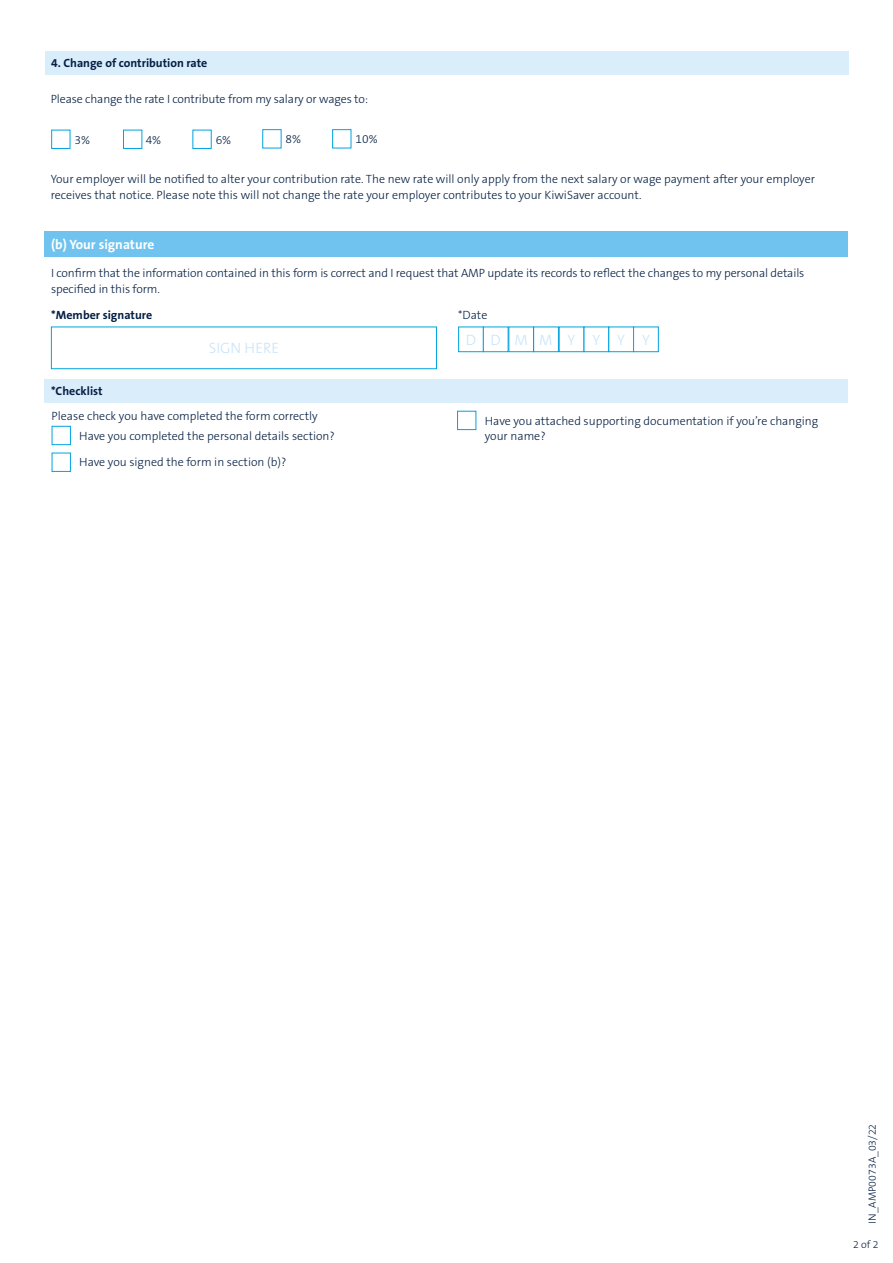
<style>
.page{position:relative;width:893px;height:1263px;background:#fff}
.page>*{position:absolute;margin:0;border:0;box-sizing:border-box;transform-origin:0 0}
.t1{font:300 15px "The Sans B3";color:#c7e4f9}
.t2{font:300 15px "The Sans B3";letter-spacing:1.065em;color:#c7e4f9}
.t3{font:700 13.5px "The Sans B7";color:#fff}
.t4{font:300 12px/15.8px "The Sans B3";color:#051f43}
.t5{font:700 12px "The Sans B7";color:#051f43}
.t6{font:300 10.5px "The Sans B3";color:#051f43}
</style>
<div class="page">
<div style="left:45px;top:231px;width:803px;height:26px;background:#70c3ee"></div>
<div style="left:51px;top:327px;width:386px;height:42px;border:1px solid #00a3e2"></div>
<div style="left:458px;top:327px;width:26px;height:25px;border:1px solid #00a3e2"></div>
<div style="left:483px;top:327px;width:25px;height:25px;border:1px solid #00a3e2"></div>
<div style="left:508px;top:327px;width:26px;height:25px;border:1px solid #00a3e2"></div>
<div style="left:533px;top:327px;width:26px;height:25px;border:1px solid #00a3e2"></div>
<div style="left:559px;top:327px;width:25px;height:25px;border:1px solid #00a3e2"></div>
<div style="left:584px;top:327px;width:25px;height:25px;border:1px solid #00a3e2"></div>
<div style="left:608px;top:327px;width:26px;height:25px;border:1px solid #00a3e2"></div>
<div style="left:633px;top:327px;width:26px;height:25px;border:1px solid #00a3e2"></div>
<div style="left:52px;top:426px;width:19px;height:19px;background:#fff;border:1px solid #00a3e2"></div>
<div style="left:52px;top:453px;width:19px;height:19px;background:#fff;border:1px solid #00a3e2"></div>
<div style="left:457px;top:411px;width:19px;height:19px;background:#fff;border:1px solid #00a3e2"></div>
<div style="left:45px;top:379px;width:803px;height:23px;background:#daedfb"></div>
<div style="left:45px;top:51px;width:803px;height:23px;background:#daedfb"></div>
<div style="left:51px;top:130px;width:19px;height:19px;background:#fff;border:1px solid #00a3e2"></div>
<div style="left:123px;top:130px;width:19px;height:19px;background:#fff;border:1px solid #00a3e2"></div>
<div style="left:262px;top:129px;width:19px;height:19px;background:#fff;border:1px solid #00a3e2"></div>
<div style="left:332px;top:129px;width:19px;height:19px;background:#fff;border:1px solid #00a3e2"></div>
<p class="t5" style="left:51px;top:57px;width:158px">4. Change of contribution rate</p>
<p class="t4" style="left:51px;top:92px;width:319px">Please change the rate I contribute from my salary or wages to:</p>
<p class="t4" style="left:75px;top:132px;width:17px">3%</p>
<p class="t4" style="left:146px;top:132px;width:17px">4%</p>
<p class="t4" style="left:216px;top:132px;width:17px">6%</p>
<p class="t4" style="left:286px;top:132px;width:17px">8%</p>
<p class="t4" style="left:355px;top:132px;width:24px">10%</p>
<p class="t4" style="left:51px;top:172px;width:766px">Your employer will be notified to alter your contribution rate. The new rate will only apply from the next salary or wage payment after your employer receives that notice. Please note this will not change the rate your employer contributes to your KiwiSaver account.</p>
<p class="t3" style="left:51px;top:237px;width:105px">(b) Your signature</p>
<p class="t4" style="left:51px;top:266px;width:755px">I confirm that the information contained in this form is correct and I request that AMP update its records to reflect the changes to my personal details specified in this form.</p>
<p class="t5" style="left:51px;top:309px;width:102px">*Member signature</p>
<p class="t4" style="left:458px;top:308px;width:31px">*Date</p>
<p class="t2" style="left:466px;top:332px;width:185px">DD MMYYYY</p>
<p class="t1" style="left:209px;top:341px;width:72px">SIGN HERE</p>
<p class="t5" style="left:51px;top:385px;width:53px">*Checklist</p>
<p class="t4" style="left:79px;top:406px;width:257px;line-height:20px;text-indent:-28px">Please check you have completed the form correctly<br>Have you completed the personal details section?</p>
<p class="t4" style="left:79px;top:455px;width:208px">Have you signed the form in section (b)?</p>
<p class="t4" style="left:485px;top:413px;width:335px">Have you attached supporting documentation if you’re changing your name?</p>
<p class="t6" style="left:867px;top:1224px;width:102px;rotate:-90deg">IN_AMP0073A_03/22</p>
<p class="t6" style="left:853px;top:1239px;width:27px">2 of 2</p>
</div>
